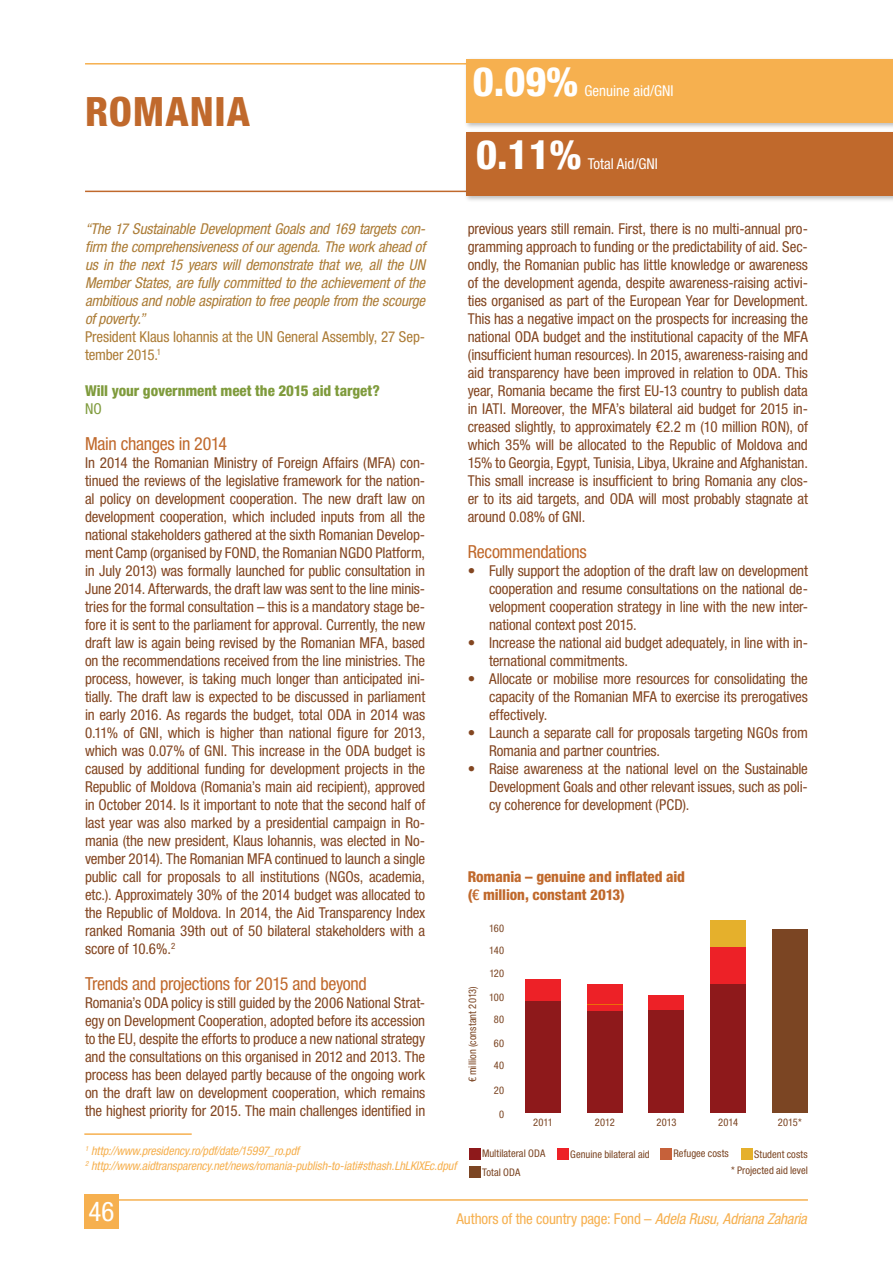
<style>
.page{position:relative;width:893px;height:1263px;background:#fff}
.page>*{position:absolute;margin:0;border:0;box-sizing:border-box;transform-origin:0 0}
.t1{font:800 condensed 40.5px "Helvetica Neue LT Pro";color:#fff}
.t2{font:800 condensed 40.5px "Helvetica Neue LT Pro";letter-spacing:.02em;color:#c0692c}
.t3{font:condensed 27px "Helvetica Neue LT Pro";color:#fff}
.t4{font:condensed 18px "Helvetica Neue LT Pro";letter-spacing:-.02em;color:#c0692c}
.t5{font:condensed 15px/18px "Helvetica Neue LT Pro";letter-spacing:-.01em;color:#834621;text-align:justify}
.t6{font:italic condensed 15px/18px "Helvetica Neue LT Pro";letter-spacing:-.015em;color:#ac7c36;text-align:justify}
.t7{font:condensed 15px/18px "Helvetica Neue LT Pro";letter-spacing:-.01em;color:#ac7c36}
.t8{font:condensed 15px "Helvetica Neue LT Pro";letter-spacing:-.005em;color:#f6b04f}
.t9{font:800 condensed 15px/18px "Helvetica Neue LT Pro";letter-spacing:-.005em;color:#c0692c}
.t10{font:800 condensed 15px "Helvetica Neue LT Pro";letter-spacing:-.005em;color:#7f9b3c}
.t11{font:condensed 15px "Helvetica Neue LT Pro";color:#fff}
.t12{font:condensed 15px "Helvetica Neue LT Pro";color:#7f9b3c}
.t13{font:italic condensed 12px/14.9px "Helvetica Neue LT Pro";letter-spacing:-.005em;color:#f6b04f}
.t14{font:condensed 10.5px "Helvetica Neue LT Pro";letter-spacing:.005em;color:#7b4523}
.s1{font-style:italic}
</style>
<div class="page">
<hr style="left:85px;top:191px;width:723px;height:1px;background:#c0692c">
<hr style="left:85px;top:63px;width:723px;height:2px;background:#f6b04f">
<hr style="left:85px;top:1199px;width:723px;height:2px;background:#f6b04f">
<div style="left:85px;top:1194px;width:34px;height:34px;background:#f6b04f"></div>
<div style="left:465px;top:58px;width:428px;height:72px;background:#000;opacity:.25"></div>
<div style="left:466px;top:60px;width:427px;height:63px;background:#f6b04f"></div>
<div style="left:465px;top:131px;width:428px;height:72px;background:#000;opacity:.25"></div>
<div style="left:466px;top:132px;width:427px;height:64px;background:#c0692c"></div>
<div style="left:587px;top:984px;width:35px;height:27px;background:#ed2127"></div>
<div style="left:587px;top:1011px;width:35px;height:102px;background:#8e191b"></div>
<div style="left:649px;top:995px;width:35px;height:15px;background:#ed2127"></div>
<div style="left:649px;top:1010px;width:35px;height:103px;background:#8e191b"></div>
<div style="left:772px;top:929px;width:35px;height:184px;background:#7b4523"></div>
<div style="left:525px;top:1001px;width:36px;height:112px;background:#8e191b"></div>
<div style="left:525px;top:979px;width:36px;height:22px;background:#ed2127"></div>
<div style="left:469px;top:1166px;width:11px;height:11px;background:#7b4523"></div>
<div style="left:469px;top:1148px;width:11px;height:12px;background:#8e191b"></div>
<div style="left:557px;top:1148px;width:12px;height:12px;background:#ed2127"></div>
<div style="left:660px;top:1148px;width:12px;height:12px;background:#c6613a"></div>
<div style="left:741px;top:1148px;width:11px;height:12px;background:#e5b02c"></div>
<div style="left:710px;top:947px;width:36px;height:37px;background:#ed2127"></div>
<div style="left:710px;top:984px;width:36px;height:129px;background:#8e191b"></div>
<div style="left:710px;top:920px;width:36px;height:27px;background:#e5b02c"></div>
<hr style="left:84px;top:1133px;width:108px;height:2px;background:#f6b04f">
<h1 class="t2" style="left:85px;top:87px;width:167px">ROMANIA</h1>
<h1 class="t1" style="left:473px;top:57px;width:107px">0.09%</h1>
<p class="t11" style="left:584px;top:82px;width:91px">Genuine aid/GNI</p>
<h1 class="t1" style="left:476px;top:129px;width:107px">0.11%</h1>
<p class="t11" style="left:588px;top:155px;width:72px">Total Aid/GNI</p>
<p class="t6" style="left:85px;top:220px;width:342px">“The 17 Sustainable Development Goals and 169 targets con&shy;firm the comprehensiveness of our agenda. The work ahead of us in the next 15 years will demonstrate that we, all the UN Member States, are fully committed to the achievement of the ambitious and noble aspiration to free people from the scourge of poverty.”</p>
<p class="t7" style="left:85px;top:328px;width:342px">President Klaus Iohannis at the UN General Assembly, 27 Sep&shy;tember 2015.<sup>1</sup></p>
<p class="t10" style="left:85px;top:381px;width:296px">Will your government meet the 2015 aid target?</p>
<p class="t12" style="left:85px;top:400px;width:18px">NO</p>
<p class="t4" style="left:85px;top:433px;width:144px">Main changes in 2014</p>
<p class="t5" style="left:85px;top:454px;width:342px">In 2014 the Romanian Ministry of Foreign Affairs (MFA) con&shy;tinued the reviews of the legislative framework for the nation&shy;al policy on development cooperation. The new draft law on development cooperation, which included inputs from all the national stakeholders gathered at the sixth Romanian Develop&shy;ment Camp (organised by FOND, the Romanian NGDO Platform, in July 2013) was formally launched for public consultation in June 2014. Afterwards, the draft law was sent to the line minis&shy;tries for the formal consultation – this is a mandatory stage be&shy;fore it is sent to the parliament for approval. Currently, the new draft law is again being revised by the Romanian MFA, based on the recommendations received from the line ministries. The process, however, is taking much longer than anticipated ini&shy;tially. The draft law is expected to be discussed in parliament in early 2016. As regards the budget, total ODA in 2014 was 0.11% of GNI, which is higher than national figure for 2013, which was 0.07% of GNI. This increase in the ODA budget is caused by additional funding for development projects in the Republic of Moldova (Romania’s main aid recipient), approved in October 2014. Is it important to note that the second half of last year was also marked by a presidential campaign in Ro&shy;mania (the new president, Klaus Iohannis, was elected in No&shy;vember 2014). The Romanian MFA continued to launch a single public call for proposals to all institutions (NGOs, academia, etc.). Approximately 30% of the 2014 budget was allocated to the Republic of Moldova. In 2014, the Aid Transparency Index ranked Romania 39th out of 50 bilateral stakeholders with a score of 10.6%.<sup>2</sup></p>
<p class="t4" style="left:85px;top:973px;width:283px">Trends and projections for 2015 and beyond</p>
<p class="t5" style="left:85px;top:994px;width:342px">Romania’s ODA policy is still guided by the 2006 National Strat&shy;egy on Development Cooperation, adopted before its accession to the EU, despite the efforts to produce a new national strategy and the consultations on this organised in 2012 and 2013. The process has been delayed partly because of the ongoing work on the draft law on development cooperation, which remains the highest priority for 2015. The main challenges identified in</p>
<p class="t13" style="left:85px;top:1143px;width:373px"><sup>1</sup> http://www.presidency.ro/pdf/date/15997_ro.pdf<br><sup>2</sup> http://www.aidtransparency.net/news/romania-publish-to-iati#sthash.LhLKlXEc.dpuf</p>
<p class="t5" style="left:468px;top:220px;width:342px">previous years still remain. First, there is no multi-annual pro&shy;gramming approach to funding or the predictability of aid. Sec&shy;ondly, the Romanian public has little knowledge or awareness of the development agenda, despite awareness-raising activi&shy;ties organised as part of the European Year for Development.<br>This has a negative impact on the prospects for increasing the national ODA budget and the institutional capacity of the MFA (insufficient human resources). In 2015, awareness-raising and aid transparency have been improved in relation to ODA. This year, Romania became the first EU-13 country to publish data in IATI. Moreover, the MFA’s bilateral aid budget for 2015 in&shy;creased slightly, to approximately €2.2 m (10 million RON), of which 35% will be allocated to the Republic of Moldova and 15% to Georgia, Egypt, Tunisia, Libya, Ukraine and Afghanistan.<br>This small increase is insufficient to bring Romania any clos&shy;er to its aid targets, and ODA will most probably stagnate at around 0.08% of GNI.</p>
<p class="t4" style="left:468px;top:541px;width:121px">Recommendations</p>
<p class="t5" style="left:489px;top:562px;width:320px;text-indent:-21px">• Fully support the adoption of the draft law on development cooperation and resume consultations on the national de&shy;velopment cooperation strategy in line with the new inter&shy;national context post 2015.</p>
<p class="t5" style="left:489px;top:634px;width:320px;text-indent:-21px">• Increase the national aid budget adequately, in line with in&shy;ternational commitments.</p>
<p class="t5" style="left:489px;top:670px;width:320px;text-indent:-21px">• Allocate or mobilise more resources for consolidating the capacity of the Romanian MFA to exercise its prerogatives effectively.</p>
<p class="t5" style="left:489px;top:724px;width:320px;text-indent:-21px">• Launch a separate call for proposals targeting NGOs from<br>Romania and partner countries.</p>
<p class="t5" style="left:489px;top:760px;width:320px;text-indent:-21px">• Raise awareness at the national level on the Sustainable Development Goals and other relevant issues, such as poli&shy;cy coherence for development (PCD).</p>
<p class="t9" style="left:468px;top:867px;width:219px">Romania – genuine and inflated aid (€ million, constant 2013)</p>
<p class="t14" style="left:489px;top:922px;width:17px">160</p>
<p class="t14" style="left:489px;top:967px;width:16px">120</p>
<p class="t14" style="left:489px;top:991px;width:17px">100</p>
<p class="t14" style="left:494px;top:1037px;width:12px">60</p>
<p class="t14" style="left:489px;top:944px;width:16px">140</p>
<p class="t14" style="left:466px;top:1082px;width:98px;rotate:-90deg">€ million (constant 2013)</p>
<p class="t14" style="left:494px;top:1013px;width:12px">80</p>
<p class="t14" style="left:494px;top:1059px;width:12px">40</p>
<p class="t14" style="left:494px;top:1084px;width:12px">20</p>
<p class="t14" style="left:499px;top:1108px;width:7px">0</p>
<p class="t14" style="left:533px;top:1117px;width:21px">2011</p>
<p class="t14" style="left:595px;top:1116px;width:21px">2012</p>
<p class="t14" style="left:656px;top:1116px;width:21px">2013</p>
<p class="t14" style="left:778px;top:1116px;width:25px">2015*</p>
<p class="t14" style="left:718px;top:1116px;width:21px">2014</p>
<p class="t14" style="left:731px;top:1164px;width:78px">* Projected aid level</p>
<p class="t14" style="left:482px;top:1147px;width:65px">Multilateral ODA</p>
<p class="t14" style="left:570px;top:1148px;width:81px">Genuine bilateral aid</p>
<p class="t14" style="left:673px;top:1147px;width:57px">Refugee costs</p>
<p class="t14" style="left:754px;top:1148px;width:55px">Student costs</p>
<p class="t14" style="left:482px;top:1166px;width:40px">Total ODA</p>
<h2 class="t3" style="left:88px;top:1196px;width:27px">46</h2>
<p class="t8" style="left:456px;top:1210px;width:352px">Authors of the country page: Fond – <span class="s1">Adela Rusu, Adriana Zaharia</span></p>
</div>
